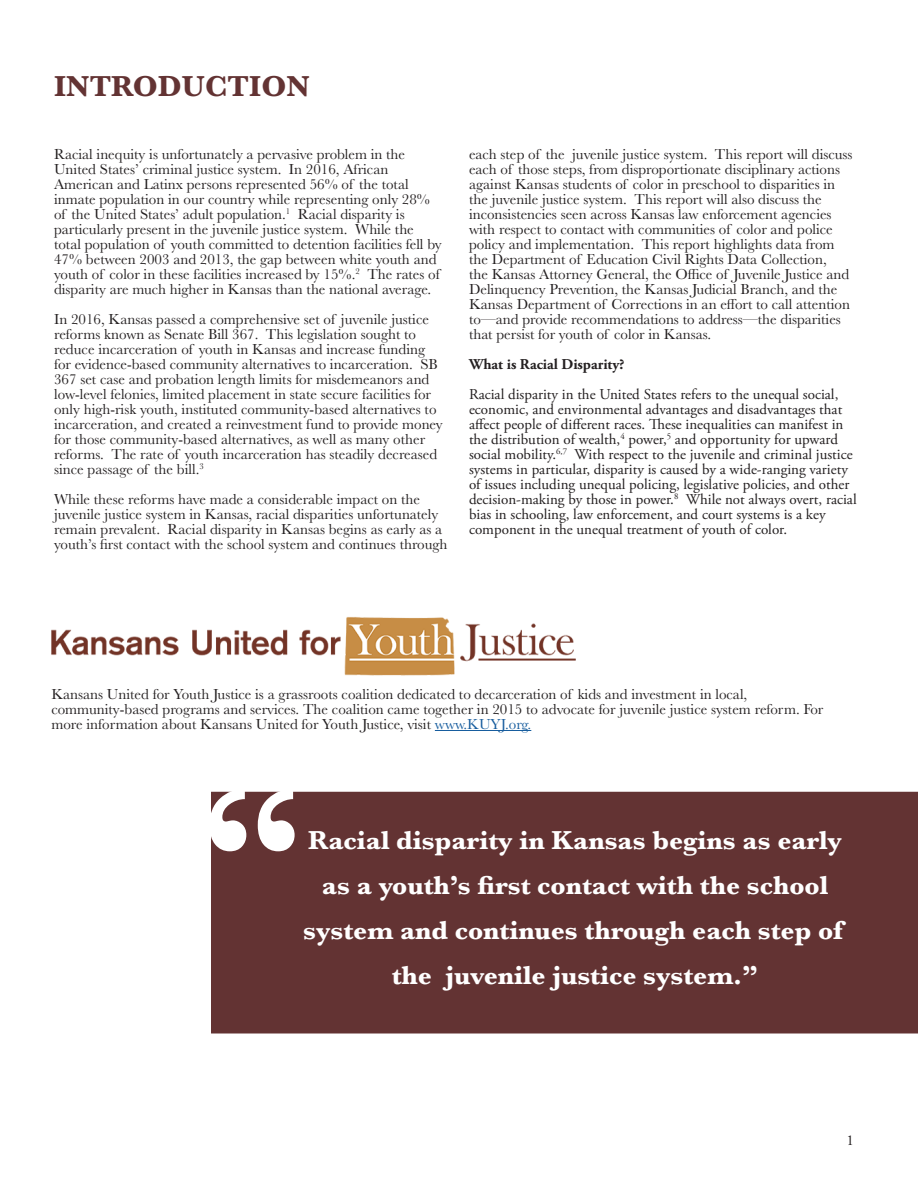
<style>
.page{position:relative;width:918px;height:1188px;background:#fff}
.page>*{position:absolute;margin:0;border:0;box-sizing:border-box;transform-origin:0 0}
.Body{font:700 180px "Baskerville";color:#fff}
.Body-2{font:700 30px "Baskerville";color:#633333}
.Body-3{font:700 27px/45px "Baskerville";color:#fff;text-align:center}
.Body-4{font:15px/15px "Baskerville";color:#231f20}
.Body-5{font:15px/15px "Adobe Garamond Pro";color:#231f20}
.Body-6{font:700 15px "Adobe Garamond Pro";color:#231f20}
.s1{color:#175d9e}
</style>
<div class="page">
<div style="left:211px;top:792px;width:707px;height:242px;background:#633333"></div>
<hr style="left:435px;top:730px;width:96px;height:1px;background:#175d9e">
<img style="left:51px;top:617px;width:525px;height:59px">
<p class="Body-2" style="left:54px;top:65px;width:257px">INTRODUCTION</p>
<p class="Body-4" style="left:54px;top:147px;width:389px">Racial inequity is unfortunately a pervasive problem in the United States’ criminal justice system. In 2016, African American and Latinx persons represented 56% of the total inmate population in our country while representing only 28% of the United States’ adult population.<sup>1</sup> Racial disparity is particularly present in the juvenile justice system. While the total population of youth committed to detention facilities fell by 47% between 2003 and 2013, the gap between white youth and youth of color in these facilities increased by 15%.<sup>2</sup> The rates of disparity are much higher in Kansas than the national average.</p>
<p class="Body-4" style="left:54px;top:312px;width:390px">In 2016, Kansas passed a comprehensive set of juvenile justice reforms known as Senate Bill 367. This legislation sought to reduce incarceration of youth in Kansas and increase funding for evidence-based community alternatives to incarceration. SB 367 set case and probation length limits for misdemeanors and low-level felonies, limited placement in state secure facilities for only high-risk youth, instituted community-based alternatives to incarceration, and created a reinvestment fund to provide money for those community-based alternatives, as well as many other reforms. The rate of youth incarceration has steadily decreased since passage of the bill.<sup>3</sup></p>
<p class="Body-4" style="left:54px;top:492px;width:395px">While these reforms have made a considerable impact on the juvenile justice system in Kansas, racial disparities unfortunately remain prevalent. Racial disparity in Kansas begins as early as a youth’s first contact with the school system and continues through</p>
<p class="Body-4" style="left:469px;top:147px;width:385px">each step of the juvenile justice system. This report will discuss each of those steps, from disproportionate disciplinary actions against Kansas students of color in preschool to disparities in the juvenile justice system. This report will also discuss the inconsistencies seen across Kansas law enforcement agencies with respect to contact with communities of color and police policy and implementation. This report highlights data from the Department of Education Civil Rights Data Collection,<br>the Kansas Attorney General, the Office of Juvenile Justice and Delinquency Prevention, the Kansas Judicial Branch, and the Kansas Department of Corrections in an effort to call attention to—and provide recommendations to address—the disparities that persist for youth of color in Kansas.</p>
<p class="Body-6" style="left:469px;top:356px;width:157px">What is Racial Disparity?</p>
<p class="Body-5" style="left:469px;top:387px;width:389px">Racial disparity in the United States refers to the unequal social, economic, and environmental advantages and disadvantages that affect people of different races. These inequalities can manifest in the distribution of wealth,<sup>4</sup> power,<sup>5</sup> and opportunity for upward social mobility.<sup>6,7</sup> With respect to the juvenile and criminal justice systems in particular, disparity is caused by a wide-ranging variety of issues including unequal policing, legislative policies, and other decision-making by those in power.<sup>8</sup> While not always overt, racial bias in schooling, law enforcement, and court systems is a key component in the unequal treatment of youth of color.</p>
<p class="Body-4" style="left:51px;top:687px;width:774px">Kansans United for Youth Justice is a grassroots coalition dedicated to decarceration of kids and investment in local, community-based programs and services. The coalition came together in 2015 to advocate for juvenile justice system reform. For more information about Kansans United for Youth Justice, visit <span class="s1">www.KUYJ.org.</span></p>
<p class="Body" style="left:198px;top:726px;width:108px">“</p>
<p class="Body-3" style="left:303px;top:818px;width:541px">Racial disparity in Kansas begins as early as a youth’s first contact with the school system and continues through each step of the juvenile justice system.”</p>
<p class="Body-5" style="left:846px;top:1133px;width:9px">1</p>
</div>
